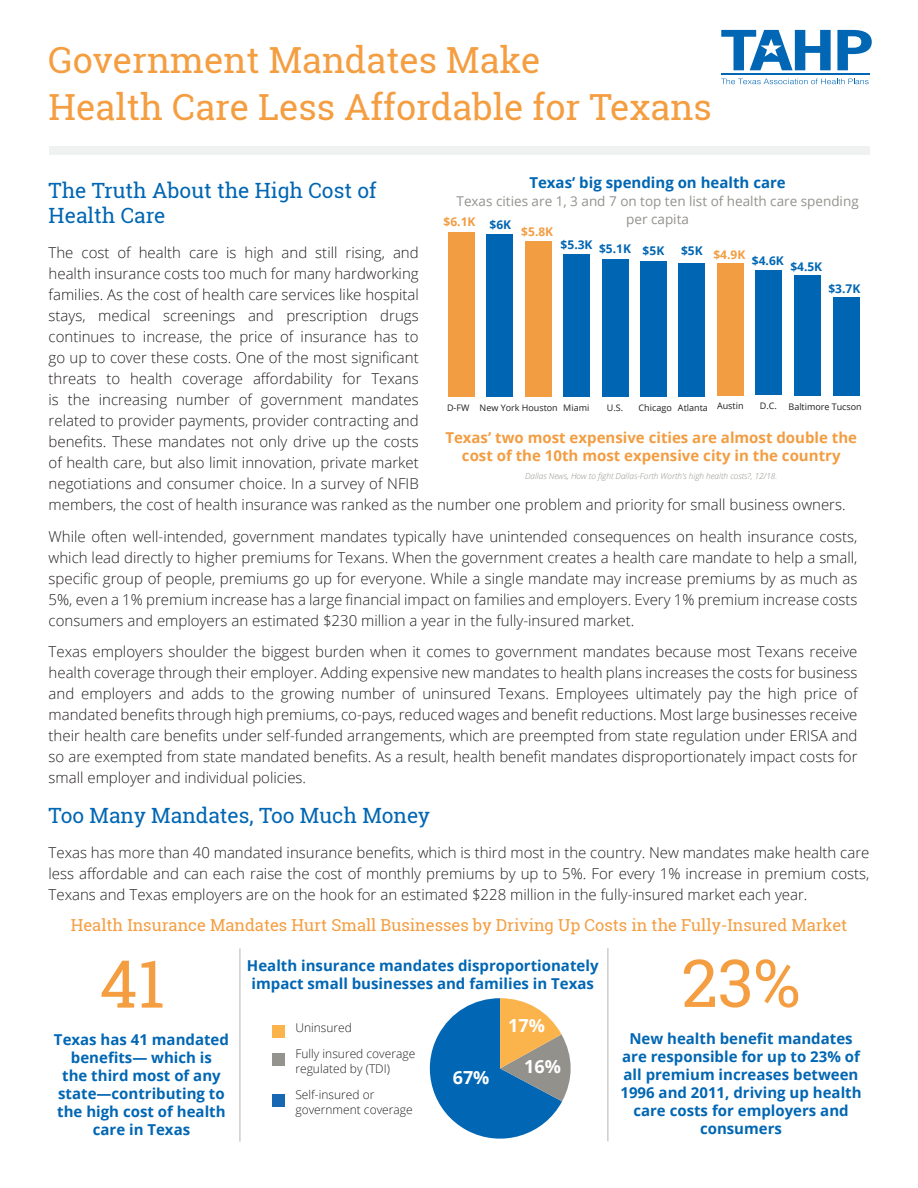
<style>
.page{position:relative;width:918px;height:1188px;background:#fff}
.page>*{position:absolute;margin:0;border:0;box-sizing:border-box;transform-origin:0 0}
.t1{font:66px "Roboto Slab";color:#f49e41}
.t2{font:36px "Roboto Slab";color:#f49e41}
.t3{font:21px/25.2px "Roboto Slab";color:#0166b3}
.graphic_title{font:700 18px "Open Sans";color:#fff}
.graphic_title-2{font:16.5px "Roboto Slab";color:#f49e41}
.body{font:300 15px/21px "Open Sans";color:#231f20;text-align:justify}
.graphic_title-3{font:700 15px/18px "Open Sans";color:#0166b3;text-align:center}
.graphic_title-4{font:700 15px/18px "Open Sans";color:#f29d42;text-align:center}
.graphic_title-5{font:13.5px "Open Sans";color:#93928c}
.body-2{font:300 12px/15px "Open Sans";color:#231f20}
.graphic_title-6{font:700 12px "Open Sans";color:#0166b3}
.graphic_title-7{font:700 12px "Open Sans";color:#f29d42}
.graphic_title-8{font:9px "Open Sans";color:#231f20}
.body-3{font:italic 300 8.25px "Open Sans";color:#93928c}
</style>
<div class="page">
<svg style="left:721px;top:30px;width:110px;height:40px"></svg>
<svg style="left:837px;top:30px;width:35px;height:40px"></svg>
<svg style="left:721px;top:78px;width:148px;height:6px"></svg>
<hr style="left:721px;top:74px;width:148px;height:1px;background:#0166b3">
<div style="left:49px;top:146px;width:820px;height:9px;background:#f0f1f1"></div>
<svg style="left:429px;top:998px;width:142px;height:141px"></svg>
<div style="left:272px;top:1053px;width:13px;height:13px;background:#94938d"></div>
<div style="left:272px;top:1094px;width:13px;height:13px;background:#1867b3"></div>
<div style="left:272px;top:1025px;width:13px;height:13px;background:#fbb44c"></div>
<hr style="left:239px;top:948px;width:2px;height:194px;background:#cdcecb">
<hr style="left:607px;top:948px;width:2px;height:193px;background:#cdcecb">
<div style="left:448px;top:232px;width:27px;height:164px;background:#f29d42"></div>
<div style="left:486px;top:234px;width:27px;height:162px;background:#0066b3"></div>
<div style="left:525px;top:241px;width:27px;height:156px;background:#f29d42"></div>
<div style="left:563px;top:254px;width:27px;height:143px;background:#0066b3"></div>
<div style="left:602px;top:259px;width:27px;height:137px;background:#0066b3"></div>
<div style="left:640px;top:261px;width:27px;height:136px;background:#0066b3"></div>
<div style="left:678px;top:263px;width:27px;height:134px;background:#0066b3"></div>
<div style="left:717px;top:263px;width:27px;height:132px;background:#f29d42"></div>
<div style="left:755px;top:270px;width:27px;height:125px;background:#0066b3"></div>
<div style="left:794px;top:276px;width:27px;height:120px;background:#0066b3"></div>
<div style="left:833px;top:297px;width:27px;height:99px;background:#0066b3"></div>
<p class="t2" style="left:49px;top:35px;width:493px">Government Mandates Make</p>
<p class="t2" style="left:49px;top:82px;width:665px">Health Care Less Affordable for Texans</p>
<p class="graphic_title-3" style="left:529px;top:173px;width:258px">Texas’ big spending on health care</p>
<p class="graphic_title-5" style="left:457px;top:191px;width:404px">Texas cities are 1, 3 and 7 on top ten list of health care spending</p>
<p class="graphic_title-7" style="left:444px;top:213px;width:33px">$6.1K</p>
<p class="graphic_title-5" style="left:626px;top:209px;width:64px">per capita</p>
<p class="t3" style="left:49px;top:178px;width:329px">The Truth About the High Cost of<br>Health Care</p>
<p class="body" style="left:49px;top:241px;width:799px;text-align:left">The cost of health care is high and still rising, and<br>health insurance costs too much for many hardworking<br>families. As the cost of health care services like hospital<br>stays, medical screenings and prescription drugs<br>continues to increase, the price of insurance has to<br>go up to cover these costs. One of the most significant<br>threats to health coverage affordability for Texans<br>is the increasing number of government mandates<br>related to provider payments, provider contracting and<br>benefits. These mandates not only drive up the costs<br>of health care, but also limit innovation, private market<br>negotiations and consumer choice. In a survey of NFIB<br>members, the cost of health insurance was ranked as the number one problem and priority for small business owners.</p>
<p class="body" style="left:49px;top:525px;width:810px">While often well-intended, government mandates typically have unintended consequences on health insurance costs, which lead directly to higher premiums for Texans. When the government creates a health care mandate to help a small, specific group of people, premiums go up for everyone. While a single mandate may increase premiums by as much as 5%, even a 1% premium increase has a large financial impact on families and employers. Every 1% premium increase costs consumers and employers an estimated $230 million a year in the fully-insured market.</p>
<p class="body" style="left:49px;top:641px;width:810px">Texas employers shoulder the biggest burden when it comes to government mandates because most Texans receive health coverage through their employer. Adding expensive new mandates to health plans increases the costs for business and employers and adds to the growing number of uninsured Texans. Employees ultimately pay the high price of mandated benefits through high premiums, co-pays, reduced wages and benefit reductions. Most large businesses receive their health care benefits under self-funded arrangements, which are preempted from state regulation under ERISA and so are exempted from state mandated benefits. As a result, health benefit mandates disproportionately impact costs for small employer and individual policies.</p>
<p class="graphic_title-6" style="left:490px;top:216px;width:23px">$6K</p>
<p class="graphic_title-7" style="left:521px;top:223px;width:33px">$5.8K</p>
<p class="graphic_title-6" style="left:561px;top:236px;width:33px">$5.3K</p>
<p class="graphic_title-6" style="left:599px;top:240px;width:33px">$5.1K</p>
<p class="graphic_title-6" style="left:643px;top:242px;width:23px">$5K</p>
<p class="graphic_title-6" style="left:681px;top:243px;width:23px">$5K</p>
<p class="graphic_title-7" style="left:713px;top:246px;width:33px">$4.9K</p>
<p class="graphic_title-6" style="left:752px;top:252px;width:33px">$4.6K</p>
<p class="graphic_title-6" style="left:790px;top:258px;width:33px">$4.5K</p>
<p class="graphic_title-6" style="left:828px;top:280px;width:33px">$3.7K</p>
<p class="graphic_title-8" style="left:447px;top:401px;width:24px">D-FW</p>
<p class="graphic_title-8" style="left:480px;top:401px;width:80px">New York Houston</p>
<p class="graphic_title-8" style="left:563px;top:401px;width:28px">Miami</p>
<p class="graphic_title-8" style="left:607px;top:401px;width:18px">U.S.</p>
<p class="graphic_title-8" style="left:639px;top:401px;width:35px">Chicago</p>
<p class="graphic_title-8" style="left:678px;top:401px;width:31px">Atlanta</p>
<p class="graphic_title-8" style="left:717px;top:400px;width:28px">Austin</p>
<p class="graphic_title-8" style="left:760px;top:400px;width:19px">D.C.</p>
<p class="graphic_title-8" style="left:789px;top:400px;width:75px">Baltimore Tucson</p>
<p class="graphic_title-4" style="left:445px;top:429px;width:413px">Texas’ two most expensive cities are almost double the cost of the 10th most expensive city in the country</p>
<p class="body-3" style="left:525px;top:470px;width:254px">Dallas News, How to fight Dallas-Forth Worth’s high health costs?, 12/18.</p>
<p class="t3" style="left:49px;top:803px;width:383px">Too Many Mandates, Too Much Money</p>
<p class="body" style="left:49px;top:841px;width:822px">Texas has more than 40 mandated insurance benefits, which is third most in the country. New mandates make health care less affordable and can each raise the cost of monthly premiums by up to 5%. For every 1% increase in premium costs, Texans and Texas employers are on the hook for an estimated $228 million in the fully-insured market each year.</p>
<p class="graphic_title-2" style="left:71px;top:913px;width:778px">Health Insurance Mandates Hurt Small Businesses by Driving Up Costs in the Fully-Insured Market</p>
<p class="graphic_title-3" style="left:247px;top:956px;width:353px">Health insurance mandates disproportionately impact small businesses and families in Texas</p>
<p class="t1" style="left:100px;top:938px;width:67px">41</p>
<p class="t1" style="left:681px;top:938px;width:121px">23%</p>
<p class="graphic_title" style="left:508px;top:1013px;width:38px">17%</p>
<p class="graphic_title" style="left:524px;top:1053px;width:38px">16%</p>
<p class="body-2" style="left:295px;top:1020px;width:58px">Uninsured</p>
<p class="body-2" style="left:295px;top:1046px;width:121px">Fully insured coverage regulated by (TDI)</p>
<p class="body-2" style="left:295px;top:1086px;width:119px">Self-insured or government coverage</p>
<p class="graphic_title-3" style="left:54px;top:1030px;width:177px">Texas has 41 mandated benefits— which is<br>the third most of any state—contributing to the high cost of health care in Texas</p>
<p class="graphic_title-3" style="left:620px;top:1029px;width:243px">New health benefit mandates are responsible for up to 23% of all premium increases between<br>1996 and 2011, driving up health care costs for employers and consumers</p>
<p class="graphic_title" style="left:453px;top:1065px;width:38px">67%</p>
</div>
